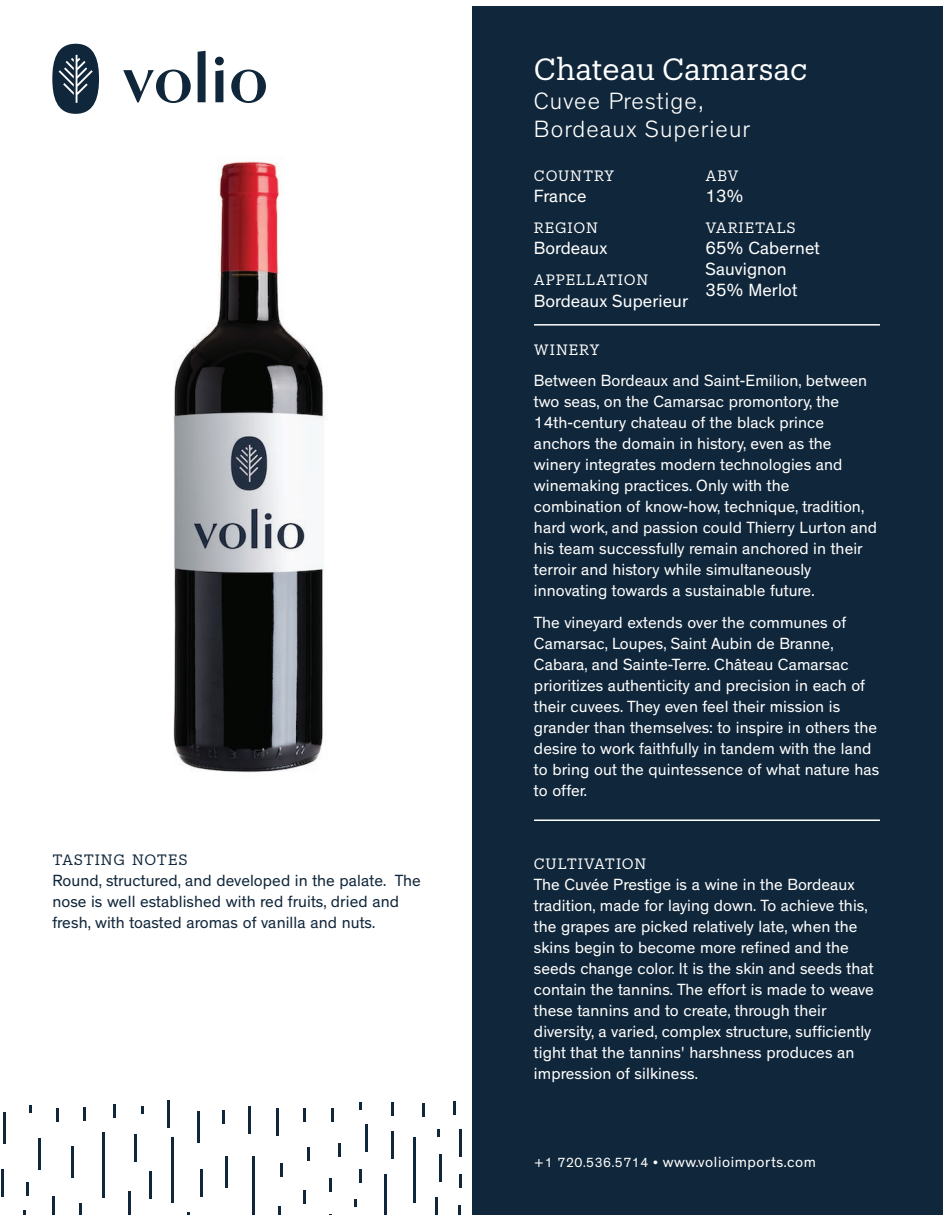
<style>
.page{position:relative;width:945px;height:1215px;background:#fff}
.page>*{position:absolute;margin:0;border:0;box-sizing:border-box;transform-origin:0 0}
.t1{font:30px "Produkt";letter-spacing:-.005em;color:#fff}
.t2{font:300 24px/28.5px "Theinhardt";letter-spacing:.04em;color:#fff}
.t3{font:18px/21px "Theinhardt";letter-spacing:.005em;color:#fff}
.t4{font:16.5px/21px "Theinhardt";letter-spacing:.005em;color:#fff}
.t5{font:16.5px/21px "Theinhardt";letter-spacing:.005em;color:#10263a}
.t6{font:15px "Theinhardt";letter-spacing:.04em;color:#fff}
.t7{font:14.7px "Produkt";letter-spacing:.06em;color:#fff}
.t8{font:14.7px "Produkt";letter-spacing:.045em;color:#10263a}
.s1{font-size:13.5px}
</style>
<div class="page">
<img style="left:173px;top:161px;width:152px;height:612px">
<div style="left:472px;top:7px;width:471px;height:1208px;background:#10263a"></div>
<hr style="left:534px;top:324px;width:346px;height:2px;background:#fff">
<hr style="left:534px;top:820px;width:346px;height:1px;background:#fff">
<svg style="left:52px;top:44px;width:47px;height:70px"></svg>
<svg style="left:198px;top:51px;width:8px;height:51px"></svg>
<svg style="left:215px;top:57px;width:9px;height:45px"></svg>
<svg style="left:123px;top:70px;width:68px;height:33px"></svg>
<svg style="left:231px;top:70px;width:35px;height:33px"></svg>
<hr style="left:276px;top:1109px;width:3px;height:27px;background:#10263a">
<hr style="left:248px;top:1106px;width:3px;height:27px;background:#10263a">
<hr style="left:1px;top:1170px;width:3px;height:27px;background:#10263a">
<hr style="left:128px;top:1191px;width:3px;height:24px;background:#10263a">
<hr style="left:439px;top:1154px;width:2px;height:27px;background:#10263a">
<hr style="left:200px;top:1169px;width:2px;height:27px;background:#10263a">
<hr style="left:168px;top:1100px;width:2px;height:27px;background:#10263a">
<hr style="left:134px;top:1134px;width:3px;height:27px;background:#10263a">
<hr style="left:391px;top:1132px;width:3px;height:27px;background:#10263a">
<hr style="left:459px;top:1129px;width:3px;height:27px;background:#10263a">
<hr style="left:149px;top:1171px;width:3px;height:27px;background:#10263a">
<hr style="left:365px;top:1124px;width:3px;height:27px;background:#10263a">
<hr style="left:252px;top:1156px;width:3px;height:59px;background:#10263a">
<svg style="left:435px;top:1197px;width:2px;height:18px"></svg>
<svg style="left:278px;top:1206px;width:2px;height:9px"></svg>
<hr style="left:172px;top:1137px;width:2px;height:66px;background:#10263a">
<hr style="left:384px;top:1174px;width:3px;height:41px;background:#10263a">
<hr style="left:52px;top:1196px;width:3px;height:19px;background:#10263a">
<svg style="left:458px;top:1206px;width:3px;height:9px"></svg>
<hr style="left:414px;top:1137px;width:2px;height:65px;background:#10263a">
<hr style="left:102px;top:1132px;width:3px;height:66px;background:#10263a">
<hr style="left:113px;top:1104px;width:3px;height:14px;background:#10263a">
<hr style="left:391px;top:1102px;width:3px;height:14px;background:#10263a">
<svg style="left:303px;top:1191px;width:3px;height:13px"></svg>
<svg style="left:79px;top:1203px;width:3px;height:12px"></svg>
<svg style="left:330px;top:1178px;width:2px;height:13px"></svg>
<svg style="left:359px;top:1169px;width:3px;height:13px"></svg>
<svg style="left:83px;top:1107px;width:3px;height:13px"></svg>
<svg style="left:338px;top:1144px;width:3px;height:13px"></svg>
<svg style="left:459px;top:1175px;width:3px;height:13px"></svg>
<svg style="left:281px;top:1163px;width:2px;height:14px"></svg>
<hr style="left:307px;top:1147px;width:3px;height:14px;background:#10263a">
<hr style="left:56px;top:1108px;width:3px;height:14px;background:#10263a">
<hr style="left:331px;top:1108px;width:3px;height:14px;background:#10263a">
<hr style="left:222px;top:1110px;width:3px;height:14px;background:#10263a">
<svg style="left:454px;top:1102px;width:2px;height:13px"></svg>
<hr style="left:26px;top:1182px;width:3px;height:14px;background:#10263a">
<svg style="left:422px;top:1104px;width:3px;height:13px"></svg>
<hr style="left:303px;top:1108px;width:3px;height:14px;background:#10263a">
<hr style="left:198px;top:1111px;width:2px;height:31px;background:#10263a">
<hr style="left:38px;top:1138px;width:3px;height:31px;background:#10263a">
<hr style="left:71px;top:1147px;width:2px;height:31px;background:#10263a">
<hr style="left:3px;top:1112px;width:3px;height:31px;background:#10263a">
<hr style="left:226px;top:1157px;width:2px;height:31px;background:#10263a">
<svg style="left:438px;top:1129px;width:2px;height:8px"></svg>
<svg style="left:354px;top:1199px;width:3px;height:8px"></svg>
<svg style="left:29px;top:1106px;width:3px;height:7px"></svg>
<svg style="left:141px;top:1106px;width:3px;height:7px"></svg>
<svg style="left:359px;top:1102px;width:3px;height:8px"></svg>
<p class="t8" style="left:52px;top:849px;width:137px">TASTING NOTES</p>
<p class="t5" style="left:52px;top:870px;width:370px">Round, structured, and developed in the palate. The nose is well established with red fruits, dried and fresh, with toasted aromas of vanilla and nuts.</p>
<h1 class="t1" style="left:534px;top:49px;width:275px">Chateau Camarsac</h1>
<h2 class="t2" style="left:534px;top:87px;width:218px">Cuvee Prestige,<br>Bordeaux Superieur</h2>
<p class="t7" style="left:534px;top:165px;width:82px">COUNTRY</p>
<p class="t3" style="left:534px;top:186px;width:54px">France</p>
<p class="t7" style="left:534px;top:217px;width:66px">REGION</p>
<p class="t3" style="left:534px;top:238px;width:75px">Bordeaux</p>
<p class="t7" style="left:534px;top:270px;width:116px">APPELLATION</p>
<p class="t3" style="left:534px;top:291px;width:156px">Bordeaux Superieur</p>
<p class="t7" style="left:705px;top:165px;width:35px">ABV</p>
<p class="t3" style="left:705px;top:186px;width:39px">13%</p>
<p class="t7" style="left:705px;top:217px;width:92px">VARIETALS</p>
<p class="t3" style="left:705px;top:238px;width:116px">65% Cabernet<br>Sauvignon<br>35% Merlot</p>
<p class="t7" style="left:534px;top:339px;width:67px">WINERY</p>
<p class="t4" style="left:534px;top:371px;width:345px">Between Bordeaux and Saint-Emilion, between two seas, on the Camarsac promontory, the 14th-century chateau of the black prince anchors the domain in history, even as the winery integrates modern technologies and winemaking practices. Only with the combination of know-how, technique, tradition, hard work, and passion could Thierry Lurton and his team successfully remain anchored in their terroir and history while simultaneously innovating towards a sustainable future.</p>
<p class="t4" style="left:534px;top:612px;width:347px">The vineyard extends over the communes of Camarsac, Loupes, Saint Aubin de Branne, Cabara, and Sainte-Terre. Château Camarsac prioritizes authenticity and precision in each of their cuvees. They even feel their mission is grander than themselves: to inspire in others the desire to work faithfully in tandem with the land to bring out the quintessence of what nature has to offer.</p>
<p class="t7" style="left:534px;top:854px;width:114px">CULTIVATION</p>
<p class="t4" style="left:534px;top:875px;width:341px">The Cuvée Prestige is a wine in the Bordeaux tradition, made for laying down. To achieve this, the grapes are picked relatively late, when the skins begin to become more refined and the seeds change color. It is the skin and seeds that contain the tannins. The effort is made to weave these tannins and to create, through their diversity, a varied, complex structure, sufficiently tight that the tannins' harshness produces an impression of silkiness.</p>
<p class="t6" style="left:534px;top:1153px;width:284px"><span class="s1">+1 720.536.5714 •</span> www.volioimports.com</p>
</div>
